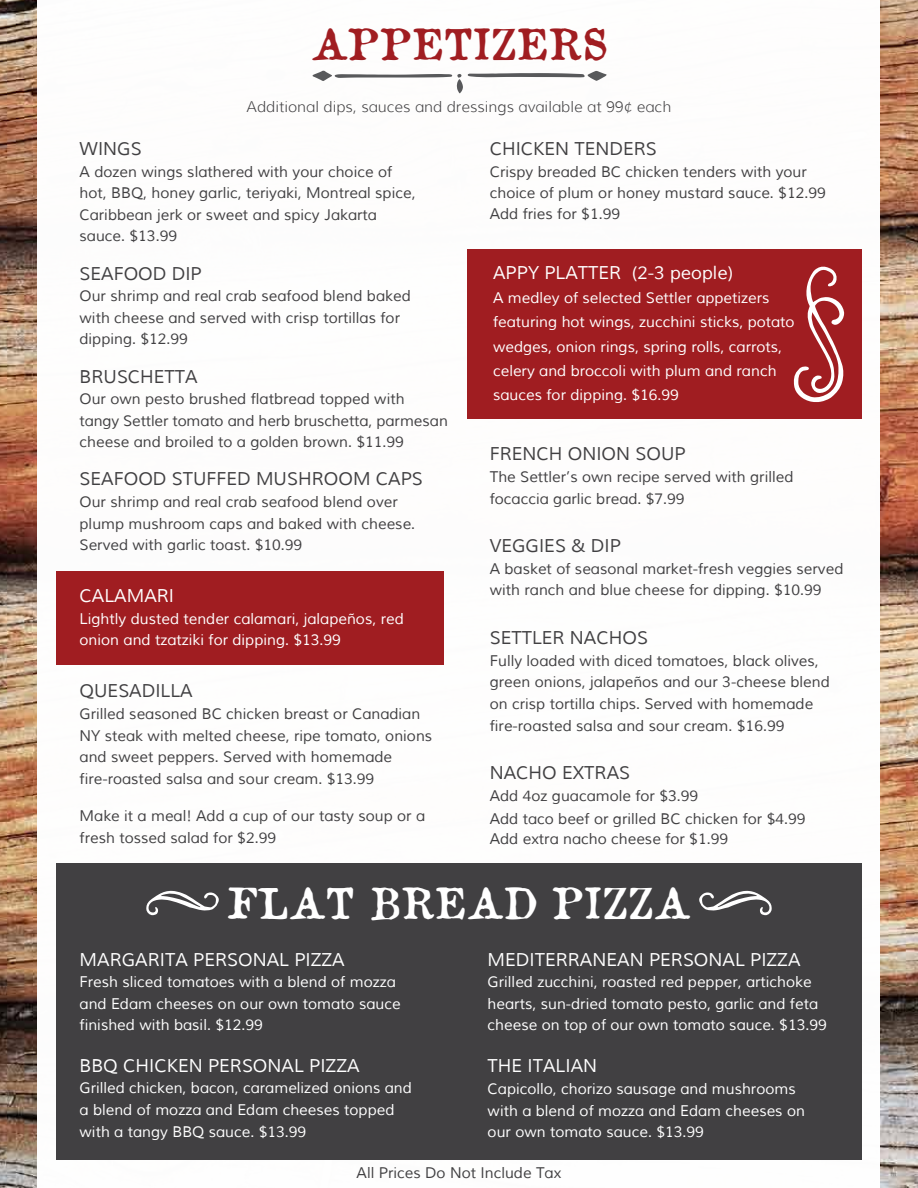
<style>
.page{position:relative;width:918px;height:1188px;background:#fff}
.page>*{position:absolute;margin:0;border:0;box-sizing:border-box;transform-origin:0 0}
.t1{font:42px "Old Newspaper Types";color:#fff}
.t2{font:42px "Old Newspaper Types";color:#a01d21}
.t3{font:18px "Muli";color:#414042}
.t4{font:18px "Muli";color:#fff}
.t5{font:15px/21.6px "Muli";color:#414042}
.t6{font:15px/21.6px "Muli";color:#fff}
.t7{font:300 15px "Muli";letter-spacing:.005em;color:#414042}
</style>
<div class="page">
<img style="left:0;top:0;width:918px;height:1188px">
<div style="left:38px;top:0;width:842px;height:1188px;background:#fff"></div>
<div style="left:56px;top:571px;width:388px;height:93px;background:#a01d21"></div>
<div style="left:56px;top:863px;width:806px;height:297px;background:#414042"></div>
<svg style="left:312px;top:71px;width:295px;height:23px"></svg>
<div style="left:468px;top:249px;width:394px;height:170px;background:#a01d21"></div>
<svg style="left:793px;top:266px;width:51px;height:136px"></svg>
<svg style="left:699px;top:891px;width:73px;height:24px"></svg>
<svg style="left:146px;top:891px;width:73px;height:24px"></svg>
<p class="t2" style="left:310px;top:16px;width:299px">APPETIZERS</p>
<p class="t7" style="left:247px;top:98px;width:426px">Additional dips, sauces and dressings available at 99¢ each</p>
<p class="t3" style="left:80px;top:138px;width:64px">WINGS</p>
<p class="t5" style="left:80px;top:161px;width:338px">A dozen wings slathered with your choice of hot, BBQ, honey garlic, teriyaki, Montreal spice, Caribbean jerk or sweet and spicy Jakarta sauce. $13.99</p>
<p class="t3" style="left:80px;top:262px;width:124px">SEAFOOD DIP</p>
<p class="t5" style="left:80px;top:285px;width:333px">Our shrimp and real crab seafood blend baked with cheese and served with crisp tortillas for dipping. $12.99</p>
<p class="t3" style="left:80px;top:365px;width:120px">BRUSCHETTA</p>
<p class="t5" style="left:80px;top:388px;width:370px">Our own pesto brushed flatbread topped with tangy Settler tomato and herb bruschetta, parmesan cheese and broiled to a golden brown. $11.99</p>
<p class="t3" style="left:80px;top:468px;width:345px">SEAFOOD STUFFED MUSHROOM CAPS</p>
<p class="t5" style="left:80px;top:491px;width:337px">Our shrimp and real crab seafood blend over plump mushroom caps and baked with cheese.<br>Served with garlic toast. $10.99</p>
<p class="t4" style="left:80px;top:585px;width:96px">CALAMARI</p>
<p class="t6" style="left:80px;top:608px;width:326px;line-height:21px">Lightly dusted tender calamari, jalapeños, red onion and tzatziki for dipping. $13.99</p>
<p class="t3" style="left:80px;top:680px;width:115px">QUESADILLA</p>
<p class="t5" style="left:80px;top:703px;width:354px">Grilled seasoned BC chicken breast or Canadian NY steak with melted cheese, ripe tomato, onions and sweet peppers. Served with homemade fire-roasted salsa and sour cream. $13.99</p>
<p class="t5" style="left:80px;top:805px;width:347px">Make it a meal! Add a cup of our tasty soup or a fresh tossed salad for $2.99</p>
<p class="t3" style="left:490px;top:138px;width:169px">CHICKEN TENDERS</p>
<p class="t5" style="left:490px;top:161px;width:338px">Crispy breaded BC chicken tenders with your choice of plum or honey mustard sauce. $12.99<br>Add fries for $1.99</p>
<p class="t4" style="left:493px;top:262px;width:242px">APPY PLATTER (2-3 people)</p>
<p class="t6" style="left:493px;top:286px;width:303px;line-height:24.3px">A medley of selected Settler appetizers featuring hot wings, zucchini sticks, potato wedges, onion rings, spring rolls, carrots, celery and broccoli with plum and ranch sauces for dipping. $16.99</p>
<p class="t3" style="left:490px;top:443px;width:197px">FRENCH ONION SOUP</p>
<p class="t5" style="left:490px;top:466px;width:305px">The Settler’s own recipe served with grilled focaccia garlic bread. $7.99</p>
<p class="t3" style="left:490px;top:535px;width:133px">VEGGIES &amp; DIP</p>
<p class="t5" style="left:490px;top:558px;width:355px">A basket of seasonal market-fresh veggies served with ranch and blue cheese for dipping. $10.99</p>
<p class="t3" style="left:490px;top:627px;width:160px">SETTLER NACHOS</p>
<p class="t5" style="left:490px;top:650px;width:342px">Fully loaded with diced tomatoes, black olives, green onions, jalapeños and our 3-cheese blend on crisp tortilla chips. Served with homemade fire-roasted salsa and sour cream. $16.99</p>
<p class="t3" style="left:490px;top:762px;width:142px">NACHO EXTRAS</p>
<p class="t5" style="left:490px;top:784px;width:317px;line-height:23.1px">Add 4oz guacamole for $3.99<br>Add taco beef or grilled BC chicken for $4.99</p>
<p class="t5" style="left:490px;top:828px;width:240px">Add extra nacho cheese for $1.99</p>
<p class="t1" style="left:226px;top:875px;width:466px">FLAT BREAD PIZZA</p>
<p class="t4" style="left:80px;top:948px;width:267px">MARGARITA PERSONAL PIZZA</p>
<p class="t6" style="left:80px;top:972px;width:323px">Fresh sliced tomatoes with a blend of mozza and Edam cheeses on our own tomato sauce finished with basil. $12.99</p>
<p class="t4" style="left:80px;top:1055px;width:282px">BBQ CHICKEN PERSONAL PIZZA</p>
<p class="t6" style="left:80px;top:1078px;width:334px">Grilled chicken, bacon, caramelized onions and a blend of mozza and Edam cheeses topped with a tangy BBQ sauce. $13.99</p>
<p class="t4" style="left:488px;top:948px;width:314px">MEDITERRANEAN PERSONAL PIZZA</p>
<p class="t6" style="left:488px;top:972px;width:341px">Grilled zucchini, roasted red pepper, artichoke hearts, sun-dried tomato pesto, garlic and feta cheese on top of our own tomato sauce. $13.99</p>
<p class="t4" style="left:488px;top:1055px;width:111px">THE ITALIAN</p>
<p class="t6" style="left:488px;top:1078px;width:319px">Capicollo, chorizo sausage and mushrooms with a blend of mozza and Edam cheeses on our own tomato sauce. $13.99</p>
<p class="t5" style="left:357px;top:1162px;width:206px">All Prices Do Not Include Tax</p>
</div>
